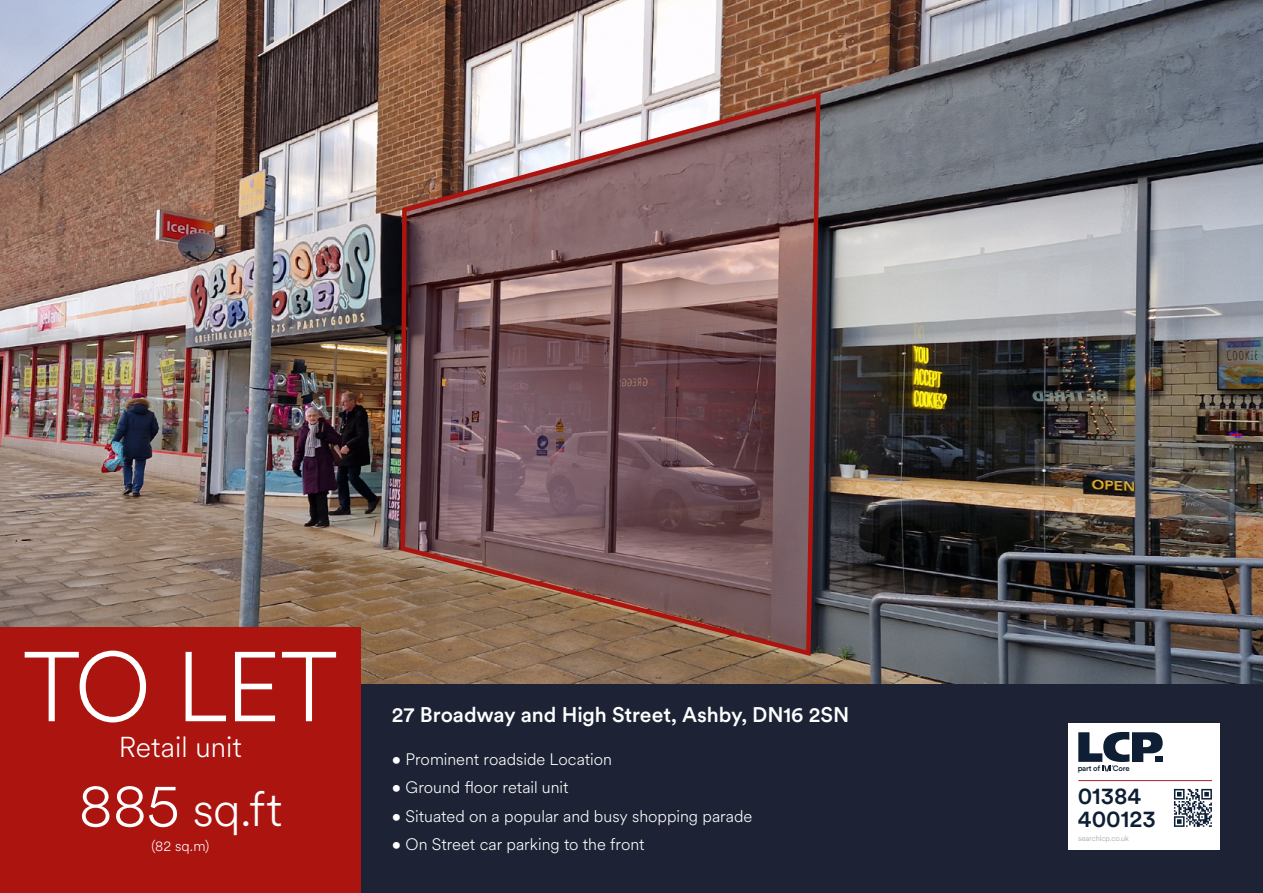
<style>
.page{position:relative;width:1263px;height:893px;background:#fff}
.page>*{position:absolute;margin:0;border:0;box-sizing:border-box;transform-origin:0 0}
.t1{font:300 97.8px "Circular XX";color:#fff}
.t2{font:300 48.15px "Circular XX";color:#fff}
.t3{font:300 28.5px "Circular XX";color:#fff}
.t4{font:500 23.55px/22.6px "Circular XX";color:#0e1e34}
.t5{font:500 21px "Circular XX";letter-spacing:-.005em;color:#fff}
.t6{font:300 16.5px "Circular XX";color:#fff}
.t7{font:300 14.4px "Circular XX";color:#fff}
.t8{font:300 7.8px "Circular XX";color:#979da7}
.t9{font:500 7.65px "Circular XX";letter-spacing:-.02em;color:#0e1e34}
.s1{font-size:61.05px}
.s2{font-size:8.1px}
</style>
<div class="page">
<div style="left:361px;top:683px;width:902px;height:210px;background:#1d2335"></div>
<img style="left:0;top:0;width:1263px;height:683px">
<div style="left:0;top:628px;width:361px;height:265px;background:#ac1410"></div>
<div style="left:1069px;top:724px;width:151px;height:126px;background:#fff"></div>
<hr style="left:1078px;top:780px;width:134px;height:1px;background:#ac1f25">
<svg style="left:1078px;top:732px;width:85px;height:39px"></svg>
<svg style="left:1174px;top:789px;width:38px;height:38px"></svg>
<svg style="left:398px;top:89px;width:425px;height:570px;background:#856463"></svg>
<h1 class="t1" style="left:23px;top:621px;width:317px">TO LET</h1>
<h3 class="t3" style="left:119px;top:728px;width:125px">Retail unit</h3>
<h2 class="t2" style="left:78px;top:777px;width:205px"><span class="s1">885</span> sq.ft</h2>
<p class="t7" style="left:151px;top:836px;width:59px">(82 sq.m)</p>
<p class="t5" style="left:392px;top:701px;width:459px">27 Broadway and High Street, Ashby, DN16 2SN</p>
<p class="t6" style="left:392px;top:748px;width:222px">• Prominent roadside Location</p>
<p class="t6" style="left:392px;top:776px;width:178px">• Ground floor retail unit</p>
<p class="t6" style="left:392px;top:805px;width:362px">• Situated on a popular and busy shopping parade</p>
<p class="t6" style="left:392px;top:834px;width:254px">• On Street car parking to the front</p>
<p class="t9" style="left:1078px;top:763px;width:24px"><span class="s2">p</span>art of</p>
<p class="t9" style="left:1113px;top:763px;width:18px">Core</p>
<h3 class="t4" style="left:1078px;top:784px;width:80px">01384<br>400123</h3>
<p class="t8" style="left:1078px;top:833px;width:52px">searchlcp.co.uk</p>
</div>
